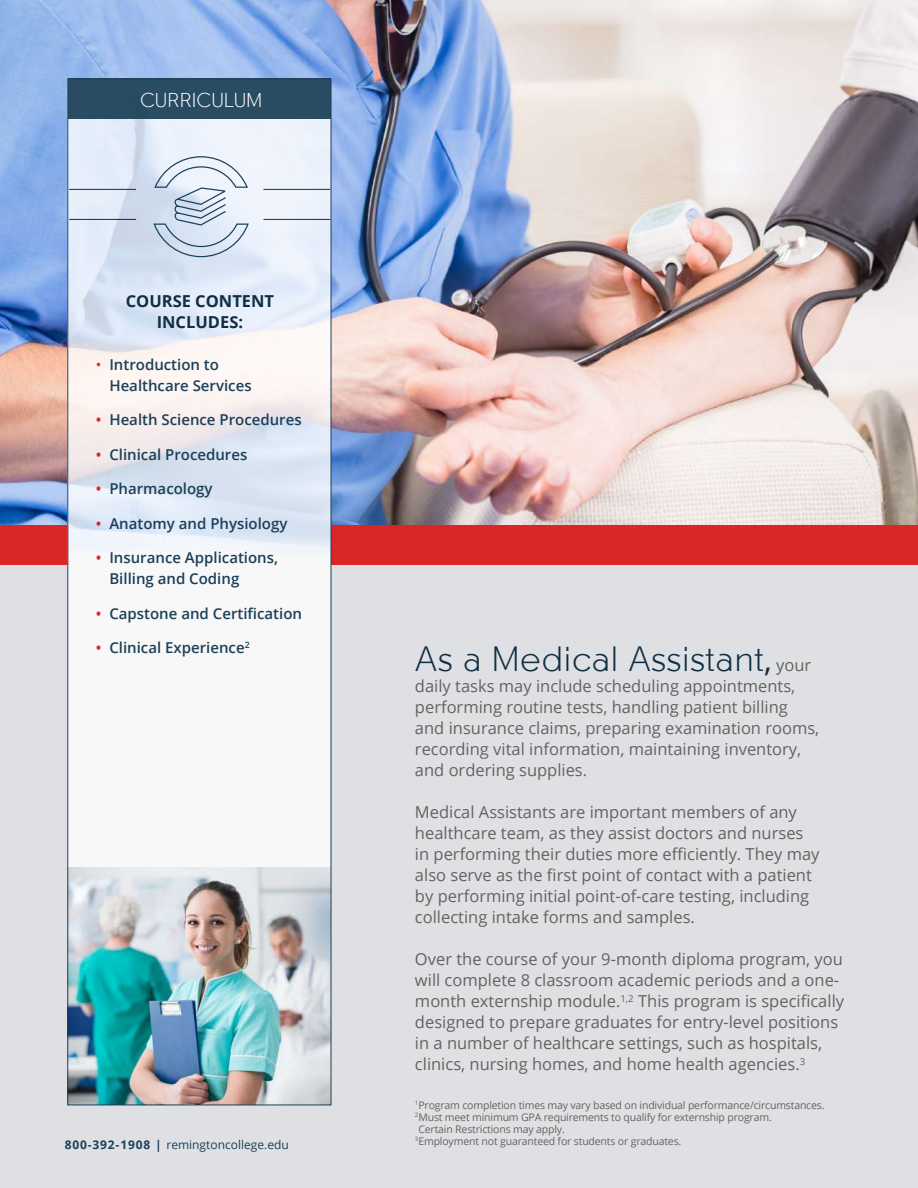
<style>
.page{position:relative;width:918px;height:1188px;background:#fff}
.page>*{position:absolute;margin:0;border:0;box-sizing:border-box;transform-origin:0 0}
.t1{font:300 31.5px "Tabarra";color:#0f2f44}
.t2{font:300 18px "Tabarra";color:#fff}
.t3{font:16.5px/21px "Open Sans";color:#63635c}
.t4{font:700 16.5px/21px "Open Sans";color:#0f2f44;text-align:center}
.t5{font:600 15px/21px "Open Sans";color:#1b4057}
.t6{font:12px "Open Sans";color:#1b4057}
.t7{font:10.5px "Open Sans";letter-spacing:-.015em;color:#63635c}
.s1{font-weight:400;color:#da2626}
.s2{color:#da2626}
.s3{font-weight:700}
.s4{font-family:"Open Sans";font-weight:400}
.s5{font-family:"Open Sans";font-weight:400;font-size:16.5px;color:#63635c}
</style>
<div class="page">
<div style="left:0;top:536px;width:918px;height:652px;background:#dfe0e4"></div>
<img style="left:0;top:0;width:918px;height:525px">
<div style="left:331px;top:525px;width:587px;height:40px;background:#da2626"></div>
<div style="left:0;top:525px;width:68px;height:40px;background:#da2626"></div>
<svg style="left:69px;top:119px;width:260px;height:749px;fill:#f8f6f9"></svg>
<svg style="left:153px;top:156px;width:97px;height:102px"></svg>
<div style="left:68px;top:79px;width:263px;height:40px;background:#294c62"></div>
<img style="left:69px;top:868px;width:260px;height:235px">
<hr style="left:69px;top:189px;width:67px;height:1px;background:#0f2f44">
<hr style="left:69px;top:219px;width:67px;height:1px;background:#0f2f44">
<hr style="left:264px;top:189px;width:66px;height:1px;background:#0f2f44">
<hr style="left:264px;top:219px;width:66px;height:1px;background:#0f2f44">
<p class="t2" style="left:140px;top:89px;width:124px">CURRICULUM</p>
<p class="t4" style="left:126px;top:290px;width:150px">COURSE CONTENT<br>INCLUDES:</p>
<p class="t5" style="left:109px;top:353px;width:144px;text-indent:-13px"><span class="s1">•</span> Introduction to<br>Healthcare Services</p>
<p class="t5" style="left:96px;top:409px;width:207px"><span class="s2">•</span> Health Science Procedures</p>
<p class="t5" style="left:96px;top:443px;width:153px"><span class="s2">•</span> Clinical Procedures</p>
<p class="t5" style="left:96px;top:478px;width:118px"><span class="s2">•</span> Pharmacology</p>
<p class="t5" style="left:96px;top:512px;width:193px"><span class="s2">•</span> Anatomy and Physiology</p>
<p class="t5" style="left:109px;top:547px;width:170px;text-indent:-13px"><span class="s2">•</span> Insurance Applications,<br>Billing and Coding</p>
<p class="t5" style="left:96px;top:602px;width:208px"><span class="s2">•</span> Capstone and Certification</p>
<p class="t5" style="left:96px;top:637px;width:155px"><span class="s2">•</span> Clinical Experience<sup>2</sup></p>
<p class="t6" style="left:65px;top:1136px;width:226px"><span class="s3">800-392-1908 |</span> remingtoncollege.edu</p>
<h1 class="t1" style="left:415px;top:639px;width:398px">As a Medical Assistant<span class="s4">,</span> <span class="s5">your</span></h1>
<p class="t3" style="left:415px;top:675px;width:406px">daily tasks may include scheduling appointments, performing routine tests, handling patient billing and insurance claims, preparing examination rooms, recording vital information, maintaining inventory, and ordering supplies.</p>
<p class="t3" style="left:415px;top:801px;width:406px">Medical Assistants are important members of any healthcare team, as they assist doctors and nurses in performing their duties more efficiently. They may also serve as the first point of contact with a patient by performing initial point-of-care testing, including collecting intake forms and samples.</p>
<p class="t3" style="left:415px;top:948px;width:431px">Over the course of your 9-month diploma program, you will complete 8 classroom academic periods and a one&shy;month externship module.<sup>1,2</sup> This program is specifically designed to prepare graduates for entry-level positions in a number of healthcare settings, such as hospitals, clinics, nursing homes, and home health agencies.<sup>3</sup></p>
<p class="t7" style="left:415px;top:1098px;width:411px"><sup>1</sup>Program completion times may vary based on individual performance/circumstances.</p>
<p class="t7" style="left:415px;top:1110px;width:358px"><sup>2</sup>Must meet minimum GPA requirements to qualify for externship program.</p>
<p class="t7" style="left:418px;top:1122px;width:148px">Certain Restrictions may apply.</p>
<p class="t7" style="left:415px;top:1134px;width:268px"><sup>3</sup>Employment not guaranteed for students or graduates.</p>
</div>
